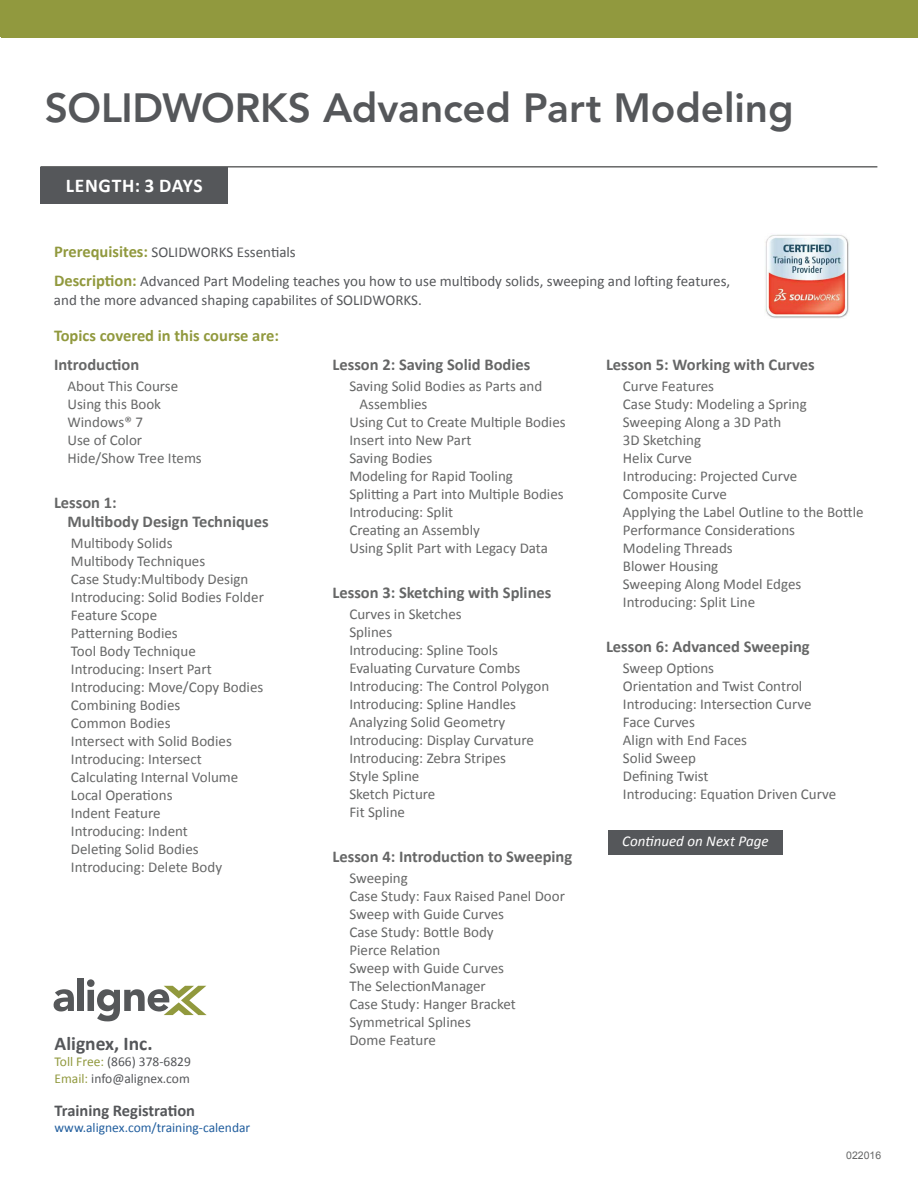
<style>
.page{position:relative;width:918px;height:1188px;background:#fff}
.page>*{position:absolute;margin:0;border:0;box-sizing:border-box;transform-origin:0 0}
.t1{font:800 40.5px "Avenir LT Std";letter-spacing:-.005em;color:#55575a}
.t2{font:700 19.5px "Calibri";color:#55575a}
.t3{font:700 19.5px "Calibri";letter-spacing:.035em;color:#fff}
.t4{font:700 16.5px/19.5px "Calibri";color:#666767}
.t5{font:700 16.5px "Calibri";color:#91993e}
.t6{font:700 16.5px "Calibri";color:#55575a}
.t7{font:15px/18px "Calibri";color:#666767}
.t8{font:15px/29.2px "Calibri";color:#55575a}
.t9{font:italic 15px "Calibri";color:#fff}
.t10{font:13.5px/16.5px "Calibri";color:#55575a}
.t11{font:13.5px "Calibri";color:#215e9e}
.t12{font:10.5px "Arial";color:#666767}
.s1{font-weight:700;font-size:16.5px;color:#91993e}
.s2{color:#91993e}
</style>
<div class="page">
<div style="left:0;top:0;width:918px;height:37px;background:#91993e"></div>
<hr style="left:40px;top:166px;width:837px;height:2px;background:#666767">
<div style="left:40px;top:167px;width:188px;height:37px;background:#55575a"></div>
<img style="left:765px;top:234px;width:84px;height:84px">
<svg style="left:54px;top:989px;width:20px;height:23px"></svg>
<div style="left:77px;top:978px;width:7px;height:33px;background:#555759"></div>
<svg style="left:87px;top:979px;width:120px;height:42px"></svg>
<div style="left:1px;top:1px;width:917px;height:37px;background:#91993e"></div>
<div style="left:608px;top:830px;width:175px;height:24px;background:#55575a"></div>
<h1 class="t1" style="left:45px;top:84px;width:750px">SOLIDWORKS Advanced Part Modeling</h1>
<h2 class="t3" style="left:66px;top:173px;width:138px">LENGTH: 3 DAYS</h2>
<p class="t8" style="left:54px;top:237px;width:678px"><span class="s1">Prerequisites:</span> SOLIDWORKS Essentials<br><span class="s1">Description:</span> Advanced Part Modeling teaches you how to use multibody solids, sweeping and lofting features,</p>
<p class="t8" style="left:54px;top:286px;width:369px">and the more advanced shaping capabilites of SOLIDWORKS.</p>
<p class="t5" style="left:54px;top:325px;width:227px">Topics covered in this course are:</p>
<p class="t4" style="left:54px;top:355px;width:87px">Introduction</p>
<p class="t7" style="left:68px;top:377px;width:136px">About This Course<br>Using this Book<br>Windows® 7<br>Use of Color<br>Hide/Show Tree Items</p>
<p class="t4" style="left:67px;top:493px;width:203px;text-indent:-13px">Lesson 1:<br>Multibody Design Techniques</p>
<p class="t7" style="left:71px;top:534px;width:195px">Multibody Solids<br>Multibody Techniques<br>Case Study:Multibody Design<br>Introducing: Solid Bodies Folder<br>Feature Scope<br>Patterning Bodies<br>Tool Body Technique<br>Introducing: Insert Part<br>Introducing: Move/Copy Bodies<br>Combining Bodies<br>Common Bodies<br>Intersect with Solid Bodies<br>Introducing: Intersect<br>Calculating Internal Volume<br>Local Operations<br>Indent Feature<br>Introducing: Indent<br>Deleting Solid Bodies<br>Introducing: Delete Body</p>
<h2 class="t2" style="left:55px;top:1031px;width:100px">Alignex, Inc.</h2>
<p class="t10" style="left:55px;top:1053px;width:138px"><span class="s2">Toll Free:</span> (866) 378-6829<br><span class="s2">Email:</span> info@alignex.com</p>
<p class="t6" style="left:55px;top:1100px;width:142px">Training Registration</p>
<p class="t11" style="left:55px;top:1119px;width:197px">www.alignex.com/training-calendar</p>
<p class="t4" style="left:332px;top:355px;width:199px">Lesson 2: Saving Solid Bodies</p>
<p class="t7" style="left:349px;top:377px;width:194px">Saving Solid Bodies as Parts and</p>
<p class="t7" style="left:359px;top:395px;width:69px">Assemblies</p>
<p class="t7" style="left:349px;top:413px;width:218px">Using Cut to Create Multiple Bodies</p>
<p class="t7" style="left:349px;top:431px;width:124px">Insert into New Part</p>
<p class="t7" style="left:349px;top:449px;width:85px">Saving Bodies</p>
<p class="t7" style="left:349px;top:467px;width:165px">Modeling for Rapid Tooling</p>
<p class="t7" style="left:349px;top:485px;width:216px">Splitting a Part into Multiple Bodies</p>
<p class="t7" style="left:349px;top:503px;width:105px">Introducing: Split</p>
<p class="t7" style="left:349px;top:521px;width:132px">Creating an Assembly</p>
<p class="t7" style="left:349px;top:539px;width:200px">Using Split Part with Legacy Data</p>
<p class="t4" style="left:332px;top:583px;width:220px">Lesson 3: Sketching with Splines</p>
<p class="t7" style="left:349px;top:605px;width:201px">Curves in Sketches<br>Splines<br>Introducing: Spline Tools<br>Evaluating Curvature Combs<br>Introducing: The Control Polygon<br>Introducing: Spline Handles<br>Analyzing Solid Geometry<br>Introducing: Display Curvature<br>Introducing: Zebra Stripes<br>Style Spline<br>Sketch Picture<br>Fit Spline</p>
<p class="t4" style="left:332px;top:847px;width:241px">Lesson 4: Introduction to Sweeping</p>
<p class="t7" style="left:349px;top:869px;width:217px">Sweeping<br>Case Study: Faux Raised Panel Door<br>Sweep with Guide Curves<br>Case Study: Bottle Body<br>Pierce Relation<br>Sweep with Guide Curves<br>The SelectionManager<br>Case Study: Hanger Bracket<br>Symmetrical Splines<br>Dome Feature</p>
<p class="t4" style="left:606px;top:355px;width:210px">Lesson 5: Working with Curves</p>
<p class="t7" style="left:623px;top:377px;width:242px">Curve Features<br>Case Study: Modeling a Spring<br>Sweeping Along a 3D Path<br>3D Sketching<br>Helix Curve<br>Introducing: Projected Curve<br>Composite Curve<br>Applying the Label Outline to the Bottle<br>Performance Considerations<br>Modeling Threads<br>Blower Housing<br>Sweeping Along Model Edges<br>Introducing: Split Line</p>
<p class="t4" style="left:606px;top:637px;width:205px">Lesson 6: Advanced Sweeping</p>
<p class="t7" style="left:623px;top:659px;width:215px">Sweep Options<br>Orientation and Twist Control<br>Introducing: Intersection Curve<br>Face Curves<br>Align with End Faces<br>Solid Sweep<br>Defining Twist<br>Introducing: Equation Driven Curve</p>
<p class="t9" style="left:622px;top:830px;width:148px">Continued on Next Page</p>
<p class="t12" style="left:846px;top:1148px;width:37px">022016</p>
</div>
